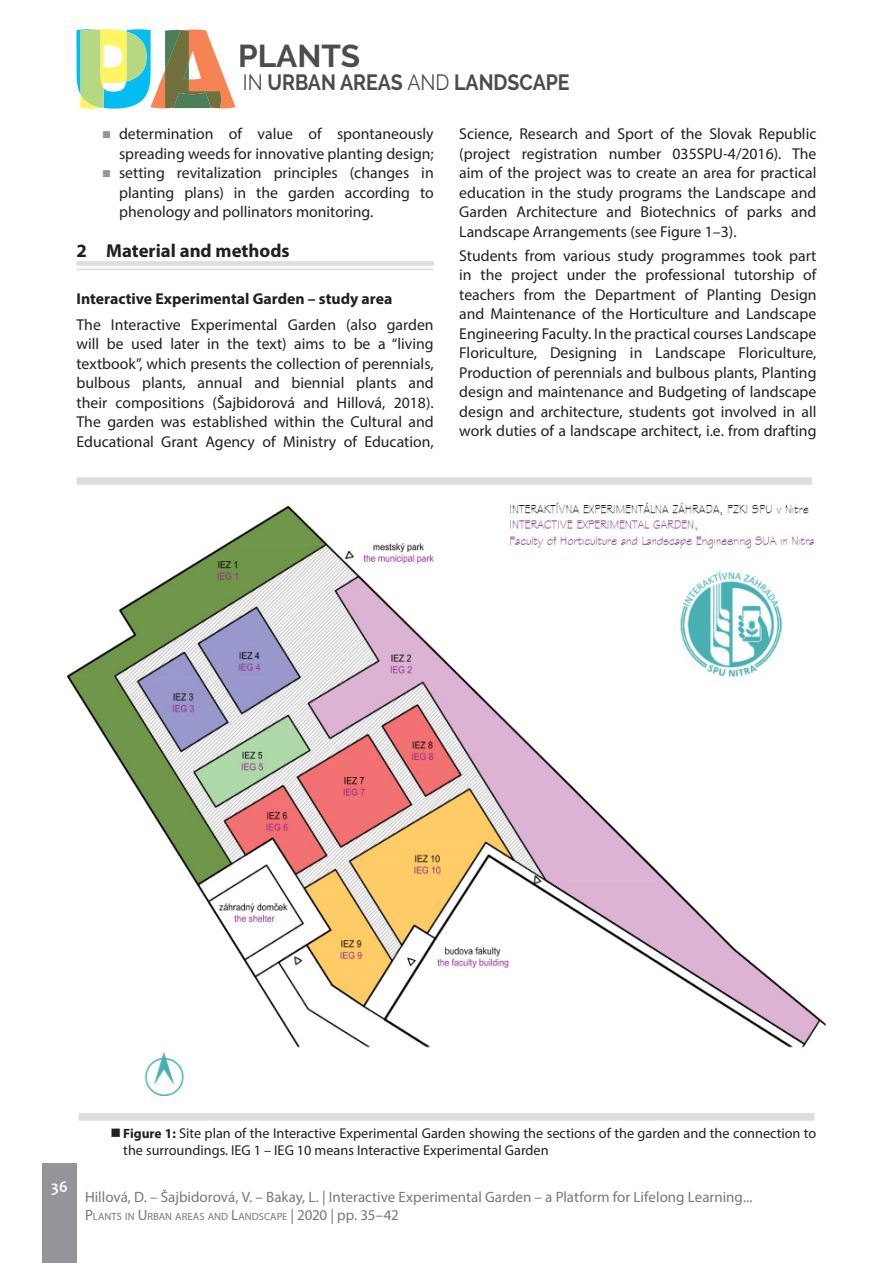
<style>
.page{position:relative;width:893px;height:1263px;background:#fff}
.page>*{position:absolute;margin:0;border:0;box-sizing:border-box;transform-origin:0 0}
.t1{font:700 31.5px "Raleway";color:#4b4c4d}
.t2{font:700 22.05px "Raleway";color:#4b4c4d;scale:.88 1}
.t3{font:700 18.75px "Myriad Pro";color:#231f20}
.t4{font:700 16.5px "Candara";color:#fff}
.t5{font:15.75px/19.5px "Myriad Pro";color:#231f20;text-align:justify}
.t6{font:700 15.75px "Myriad Pro";color:#231f20}
.t7{font:15px "Myriad Pro";color:#76787b}
.t8{font:14.25px/17.1px "Myriad Pro";color:#231f20}
.t9{font:10.5px "Myriad Pro";color:#76787b}
.s1{font-weight:400}
.s2{font-weight:700;font-size:13.5px}
.s3{font-size:15px}
</style>
<div class="page">
<div style="left:43px;top:1163px;width:34px;height:100px;background:#939598"></div>
<svg style="left:77px;top:29px;width:159px;height:80px"></svg>
<div style="left:77px;top:261px;width:357px;height:5px;background:#dcdddf"></div>
<hr style="left:77px;top:269px;width:357px;height:1px;background:#dcdddf">
<div style="left:79px;top:1113px;width:735px;height:7px;background:#dcdddf"></div>
<img style="left:66px;top:502px;width:760px;height:595px">
<div style="left:77px;top:477px;width:735px;height:8px;background:#dcdddf"></div>
<h1 class="t1" style="left:238px;top:38px;width:124px">PLANTS</h1>
<h2 class="t2" style="left:243px;top:70px;width:373px"><span class="s1">IN</span> URBAN AREAS <span class="s1">AND</span> LANDSCAPE</h2>
<p class="t5" style="left:119px;top:124px;width:316px">determination of value of spontaneously spreading weeds for innovative planting design; setting revitalization principles (changes in planting plans) in the garden according to phenology and pollinators monitoring.</p>
<p class="t3" style="left:77px;top:238px;width:215px">2 Material and methods</p>
<p class="t6" style="left:77px;top:288px;width:317px">Interactive Experimental Garden – study area</p>
<p class="t5" style="left:77px;top:314px;width:359px">The Interactive Experimental Garden (also garden will be used later in the text) aims to be a “living textbook”, which presents the collection of perennials, bulbous plants, annual and biennial plants and their compositions (Šajbidorová and Hillová, 2018).<br>The garden was established within the Cultural and Educational Grant Agency of Ministry of Education,</p>
<p class="t5" style="left:459px;top:124px;width:359px">Science, Research and Sport of the Slovak Republic (project registration number 035SPU-4/2016). The aim of the project was to create an area for practical education in the study programs the Landscape and Garden Architecture and Biotechnics of parks and Landscape Arrangements (see Figure 1–3).</p>
<p class="t5" style="left:459px;top:245px;width:359px">Students from various study programmes took part in the project under the professional tutorship of teachers from the Department of Planting Design and Maintenance of the Horticulture and Landscape Engineering Faculty. In the practical courses Landscape Floriculture, Designing in Landscape Floriculture, Production of perennials and bulbous plants, Planting design and maintenance and Budgeting of landscape design and architecture, students got involved in all work duties of a landscape architect, i.e. from drafting</p>
<p class="t4" style="left:51px;top:1177px;width:18px">36</p>
<p class="t8" style="left:123px;top:1124px;width:695px"><span class="s2">Figure 1:</span> Site plan of the Interactive Experimental Garden showing the sections of the garden and the connection to the surroundings. IEG 1 – IEG 10 means Interactive Experimental Garden</p>
<p class="t7" style="left:85px;top:1188px;width:669px">Hillová, D. – Šajbidorová, V. – Bakay, L. | Interactive Experimental Garden – a Platform for Lifelong Learning...</p>
<p class="t9" style="left:85px;top:1210px;width:315px"><span class="s3">P</span>LANTS IN <span class="s3">U</span>RBAN AREAS AND <span class="s3">L</span>ANDSCAPE <span class="s3">| 2020 | pp. 35–42</span></p>
</div>
